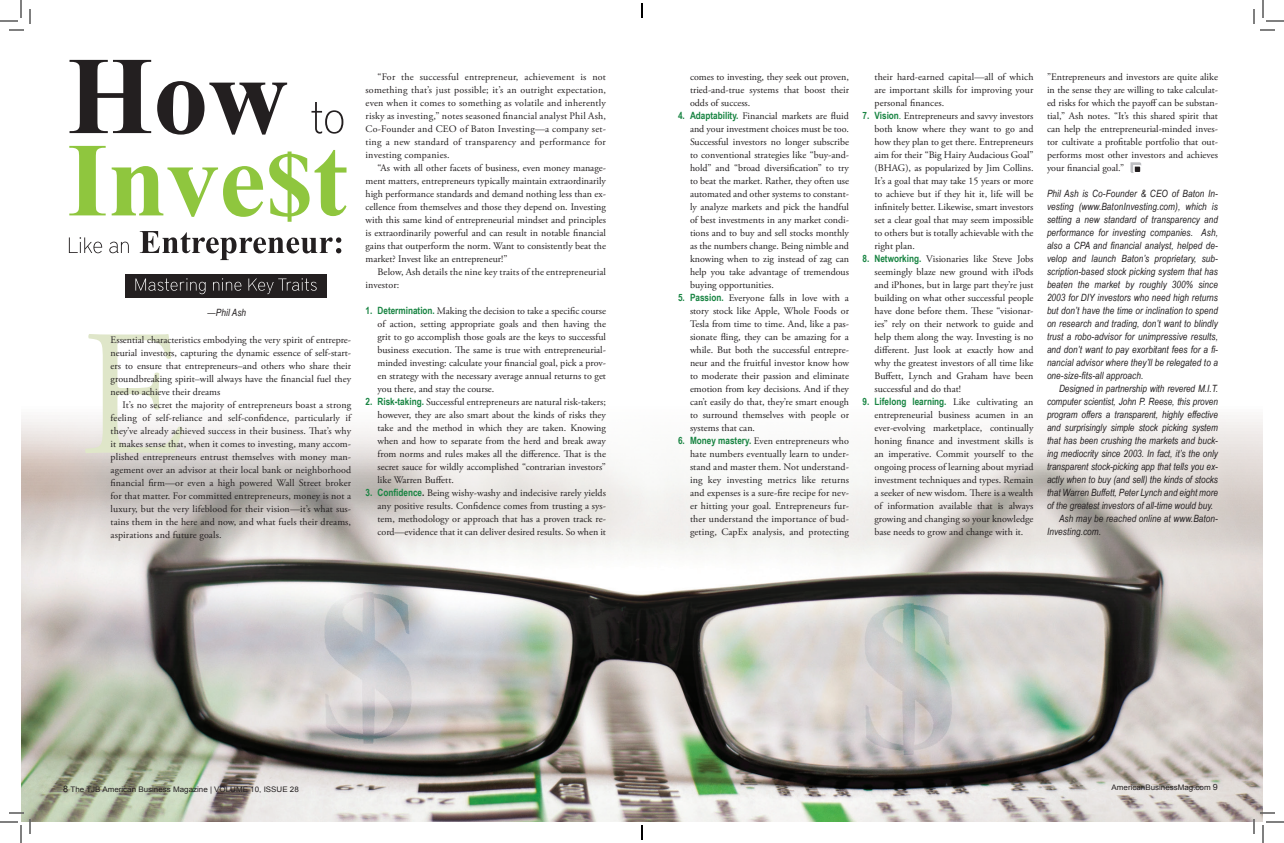
<style>
.page{position:relative;width:1284px;height:843px;background:#fff}
.page>*{position:absolute;margin:0;border:0;box-sizing:border-box;transform-origin:0 0}
.t1{font:10px/13px "Adobe Garamond Pro";color:#231f20;text-align:justify}
.t2{font:italic 10px/13px "Arial Narrow";letter-spacing:.01em;color:#231f20;text-align:justify}
.t3{font:7.6px "Arial";color:#231f20;scale:1.05 1}
.s1{font-family:"Arial Narrow";font-weight:700;color:#188442}
.s2{font-family:"Arial Narrow";font-weight:700}
.s3{color:#188442}
.s4{font-size:9px}
.s5{font-size:8.6px}
</style>
<div class="page">
<img style="left:21px;top:118px;width:1242px;height:704px">
<div style="left:125px;top:274px;width:202px;height:23px;background:#231f20"></div>
<svg style="left:135px;top:278px;width:182px;height:16px"></svg>
<svg style="left:69px;top:231px;width:272px;height:29px"></svg>
<svg style="left:69px;top:146px;width:278px;height:76px"></svg>
<svg style="left:70px;top:60px;width:273px;height:75px"></svg>
<svg style="left:1130px;top:162px;width:11px;height:11px"></svg>
<svg style="left:85px;top:334px;width:98px;height:119px"></svg>
<svg style="left:0;top:0;width:31px;height:31px"></svg>
<svg style="left:0;top:812px;width:31px;height:31px"></svg>
<svg style="left:1253px;top:0;width:31px;height:31px"></svg>
<svg style="left:1253px;top:812px;width:31px;height:31px"></svg>
<svg style="left:641px;top:3px;width:2px;height:15px"></svg>
<svg style="left:641px;top:825px;width:2px;height:15px"></svg>
<p class="t2" style="left:208px;top:305px;width:40px">—Phil Ash</p>
<p class="t1" style="left:111px;top:333px;width:242px">Essential characteristics embodying the very spirit of entrepre&shy;neurial investors, capturing the dynamic essence of self-start&shy;ers to ensure that entrepreneurs–and others who share their groundbreaking spirit–will always have the financial fuel they need to achieve their dreams</p>
<p class="t1" style="left:111px;top:398px;width:242px;text-indent:12px">It’s no secret the majority of entrepreneurs boast a strong feeling of self-reliance and self-confidence, particularly if they’ve already achieved success in their business. That’s why it makes sense that, when it comes to investing, many accom&shy;plished entrepreneurs entrust themselves with money man&shy;agement over an advisor at their local bank or neighborhood financial firm—or even a high powered Wall Street broker for that matter. For committed entrepreneurs, money is not a luxury, but the very lifeblood for their vision—it’s what sus&shy;tains them in the here and now, and what fuels their dreams, aspirations and future goals.</p>
<p class="t1" style="left:366px;top:71px;width:242px;text-indent:12px">“For the successful entrepreneur, achievement is not something that’s just possible; it’s an outright expectation, even when it comes to something as volatile and inherently risky as investing,” notes seasoned financial analyst Phil Ash, Co-Founder and CEO of Baton Investing—a company set&shy;ting a new standard of transparency and performance for investing companies.</p>
<p class="t1" style="left:366px;top:162px;width:242px;text-indent:12px">“As with all other facets of business, even money manage&shy;ment matters, entrepreneurs typically maintain extraordinarily high performance standards and demand nothing less than ex&shy;cellence from themselves and those they depend on. Investing with this same kind of entrepreneurial mindset and principles is extraordinarily powerful and can result in notable financial gains that outperform the norm. Want to consistently beat the market? Invest like an entrepreneur!”</p>
<p class="t1" style="left:366px;top:266px;width:242px;text-indent:12px">Below, Ash details the nine key traits of the entrepreneurial investor:</p>
<p class="t1" style="left:378px;top:305px;width:230px;text-indent:-12px"><span class="s1">1. Determination.</span> Making the decision to take a specific course of action, setting appropriate goals and then having the grit to go accomplish those goals are the keys to successful business execution. The same is true with entrepreneurial&shy;minded investing: calculate your financial goal, pick a prov&shy;en strategy with the necessary average annual returns to get you there, and stay the course.</p>
<p class="t1" style="left:378px;top:396px;width:230px;text-indent:-12px"><span class="s1">2. Risk-taking.</span> Successful entrepreneurs are natural risk-takers; however, they are also smart about the kinds of risks they take and the method in which they are taken. Knowing when and how to separate from the herd and break away from norms and rules makes all the difference. That is the secret sauce for wildly accomplished “contrarian investors” like Warren Buffett.</p>
<p class="t1" style="left:378px;top:487px;width:230px;text-indent:-12px"><span class="s1">3. Confidence</span><span class="s2">.</span> Being wishy-washy and indecisive rarely yields any positive results. Confidence comes from trusting a sys&shy;tem, methodology or approach that has a proven track re&shy;cord—evidence that it can deliver desired results. So when it</p>
<p class="t1" style="left:690px;top:71px;width:161px">comes to investing, they seek out proven, tried-and-true systems that boost their odds of success.</p>
<p class="t1" style="left:690px;top:110px;width:161px;text-indent:-12px"><span class="s1">4. Adaptability.</span> Financial markets are fluid and your investment choices must be too.<br>Successful investors no longer subscribe to conventional strategies like “buy-and&shy;hold” and “broad diversification” to try to beat the market. Rather, they often use automated and other systems to constant&shy;ly analyze markets and pick the handful of best investments in any market condi&shy;tions and to buy and sell stocks monthly as the numbers change. Being nimble and knowing when to zig instead of zag can help you take advantage of tremendous buying opportunities.</p>
<p class="t1" style="left:690px;top:292px;width:161px;text-indent:-12px"><span class="s1">5. Passion.</span> Everyone falls in love with a story stock like Apple, Whole Foods or Tesla from time to time. And, like a pas&shy;sionate fling, they can be amazing for a while. But both the successful entrepre&shy;neur and the fruitful investor know how to moderate their passion and eliminate emotion from key decisions. And if they can’t easily do that, they’re smart enough to surround themselves with people or systems that can.</p>
<p class="t1" style="left:690px;top:435px;width:161px;text-indent:-12px"><span class="s1">6. Money mastery.</span> Even entrepreneurs who hate numbers eventually learn to under&shy;stand and master them. Not understand&shy;ing key investing metrics like returns and expenses is a sure-fire recipe for nev&shy;er hitting your goal. Entrepreneurs fur&shy;ther understand the importance of bud&shy;geting, CapEx analysis, and protecting</p>
<p class="t1" style="left:875px;top:71px;width:160px">their hard-earned capital—all of which are important skills for improving your personal finances.</p>
<p class="t1" style="left:875px;top:110px;width:161px;text-indent:-12px"><span class="s1">7. Vision</span><span class="s3">.</span> Entrepreneurs and savvy investors both know where they want to go and how they plan to get there. Entrepreneurs aim for their “Big Hairy Audacious Goal” (BHAG), as popularized by Jim Collins.<br>It’s a goal that may take 15 years or more to achieve but if they hit it, life will be infinitely better. Likewise, smart investors set a clear goal that may seem impossible to others but is totally achievable with the right plan.</p>
<p class="t1" style="left:875px;top:253px;width:161px;text-indent:-12px"><span class="s1">8. Networking.</span> Visionaries like Steve Jobs seemingly blaze new ground with iPods and iPhones, but in large part they’re just building on what other successful people have done before them. These “visionar&shy;ies” rely on their network to guide and help them along the way. Investing is no different. Just look at exactly how and why the greatest investors of all time like Buffett, Lynch and Graham have been successful and do that!</p>
<p class="t1" style="left:875px;top:396px;width:161px;text-indent:-12px"><span class="s1">9. Lifelong learning.</span> Like cultivating an entrepreneurial business acumen in an ever-evolving marketplace, continually honing finance and investment skills is an imperative. Commit yourself to the ongoing process of learning about myriad investment techniques and types. Remain a seeker of new wisdom. There is a wealth of information available that is always growing and changing so your knowledge base needs to grow and change with it.</p>
<p class="t1" style="left:1047px;top:71px;width:173px">”Entrepreneurs and investors are quite alike in the sense they are willing to take calculat&shy;ed risks for which the payoff can be substan&shy;tial,” Ash notes. “It’s this shared spirit that can help the entrepreneurial-minded inves&shy;tor cultivate a profitable portfolio that out&shy;performs most other investors and achieves your financial goal.”</p>
<p class="t2" style="left:1047px;top:187px;width:173px">Phil Ash is Co-Founder &amp; CEO of Baton In&shy;vesting (www.BatonInvesting.com), which is setting a new standard of transparency and performance for investing companies. Ash, also a CPA and financial analyst, helped de&shy;velop and launch Baton’s proprietary, sub&shy;scription-based stock picking system that has beaten the market by roughly 300% since 2003 for DIY investors who need high returns but don’t have the time or inclination to spend on research and trading, don’t want to blindly trust a robo-advisor for unimpressive results, and don’t want to pay exorbitant fees for a fi&shy;nancial advisor where they’ll be relegated to a one-size-fits-all approach.</p>
<p class="t2" style="left:1047px;top:382px;width:173px;text-indent:12px">Designed in partnership with revered M.I.T. computer scientist, John P. Reese, this proven program offers a transparent, highly effective and surprisingly simple stock picking system that has been crushing the markets and buck&shy;ing mediocrity since 2003. In fact, it’s the only transparent stock-picking app that tells you ex&shy;actly when to buy (and sell) the kinds of stocks that Warren Buffett, Peter Lynch and eight more of the greatest investors of all-time would buy.</p>
<p class="t2" style="left:1047px;top:512px;width:173px;text-indent:12px">Ash may be reached online at www.Baton-<br>Investing.com.</p>
<p class="t3" style="left:63px;top:784px;width:226px"><span class="s4">8</span> The TJB American Business Magazine | VOLUME 10, ISSUE 28</p>
<p class="t3" style="left:1112px;top:782px;width:103px">AmericanBusinessMag.com <span class="s5">9</span></p>
</div>
